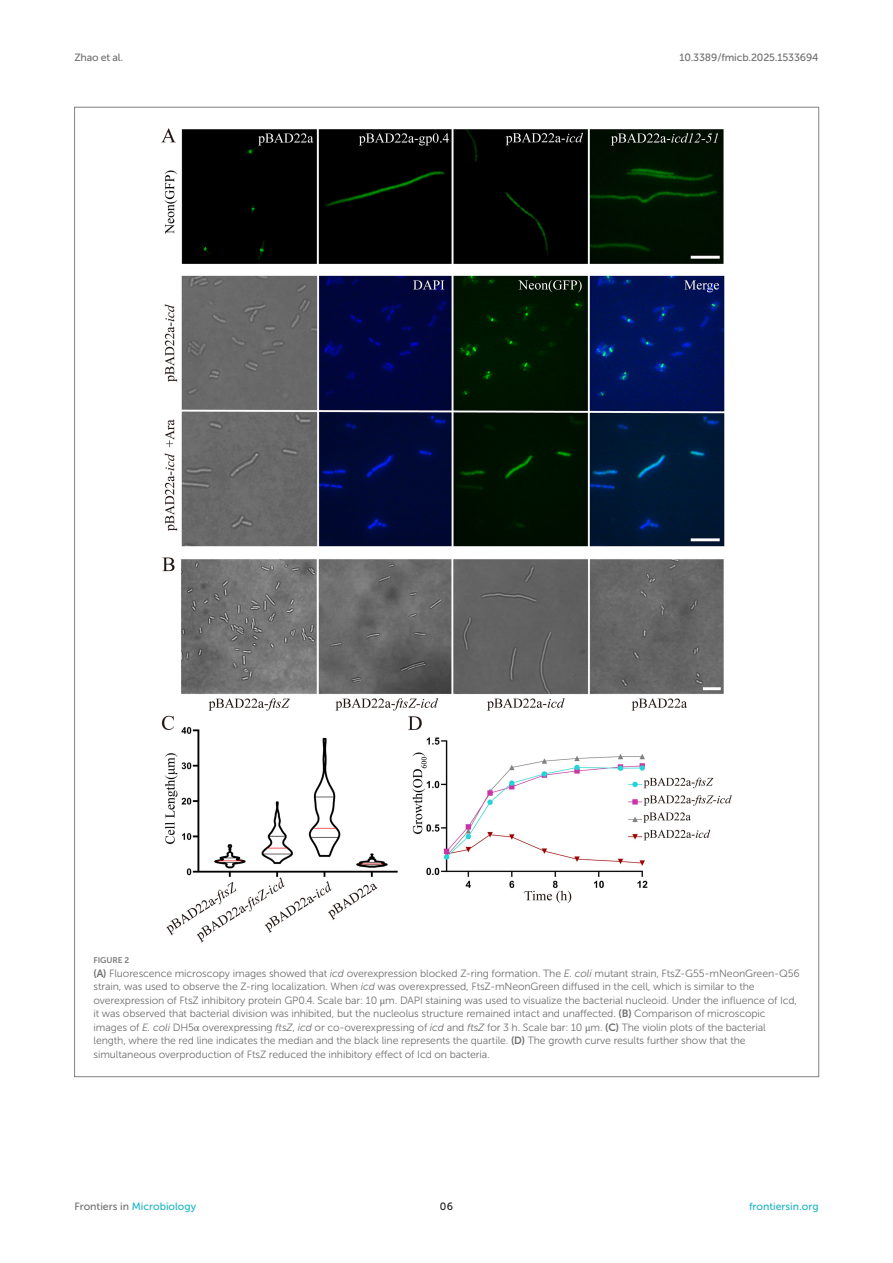
<style>
.page{position:relative;width:893px;height:1263px;background:#fff}
.page>*{position:absolute;margin:0;border:0;box-sizing:border-box;transform-origin:0 0}
.FIG_LEG{font:10.5px/13.5px "Museo Sans 300";letter-spacing:-.01em;color:#706f70}
.t1{font:10.5px "Museo Sans 500";color:#1db5c3}
.t2{font:10.5px "Museo Sans 500";letter-spacing:-.015em;color:#706f70}
.t3{font:10.5px "Museo Sans 500";color:#1b1c1b}
.FIG_HD{font:8.25px "Museo Sans 700";letter-spacing:-.01em;color:#7e7f7f}
.s1{font-family:"Museo Sans 700"}
.s2{font-style:italic}
.s3{font-family:"STIX General"}
.s4{color:#706f70}
</style>
<div class="page">
<img style="left:161px;top:128px;width:571px;height:815px">
<p class="t2" style="left:74px;top:52px;width:50px">Zhao et al.</p>
<p class="t2" style="left:679px;top:52px;width:141px">10.3389/fmicb.2025.1533694</p>
<p class="FIG_HD" style="left:94px;top:956px;width:37px">FIGURE 2</p>
<p class="FIG_LEG" style="left:94px;top:966px;width:708px"><span class="s1">(A)</span> Fluorescence microscopy images showed that <span class="s2">icd</span> overexpression blocked Z-ring formation. The <span class="s2">E. coli</span> mutant strain, FtsZ-G55-mNeonGreen-Q56 strain, was used to observe the Z-ring localization. When <span class="s2">icd</span> was overexpressed, FtsZ-mNeonGreen diffused in the cell, which is similar to the overexpression of FtsZ inhibitory protein GP0.4. Scale bar: 10 <span class="s3">μ</span>m. DAPI staining was used to visualize the bacterial nucleoid. Under the influence of Icd, it was observed that bacterial division was inhibited, but the nucleolus structure remained intact and unaffected. <span class="s1">(B)</span> Comparison of microscopic images of <span class="s2">E. coli</span> DH5<span class="s3">α</span> overexpressing <span class="s2">ftsZ</span>, <span class="s2">icd</span> or co-overexpressing of <span class="s2">icd</span> and <span class="s2">ftsZ</span> for 3 h. Scale bar: 10 <span class="s3">μ</span>m. <span class="s1">(C)</span> The violin plots of the bacterial length, where the red line indicates the median and the black line represents the quartile. <span class="s1">(D)</span> The growth curve results further show that the simultaneous overproduction of FtsZ reduced the inhibitory effect of Icd on bacteria.</p>
<p class="t1" style="left:74px;top:1200px;width:123px"><span class="s4">Frontiers in</span> Microbiology</p>
<p class="t3" style="left:440px;top:1200px;width:15px">06</p>
<p class="t1" style="left:749px;top:1200px;width:71px">frontiersin.org</p>
</div>
